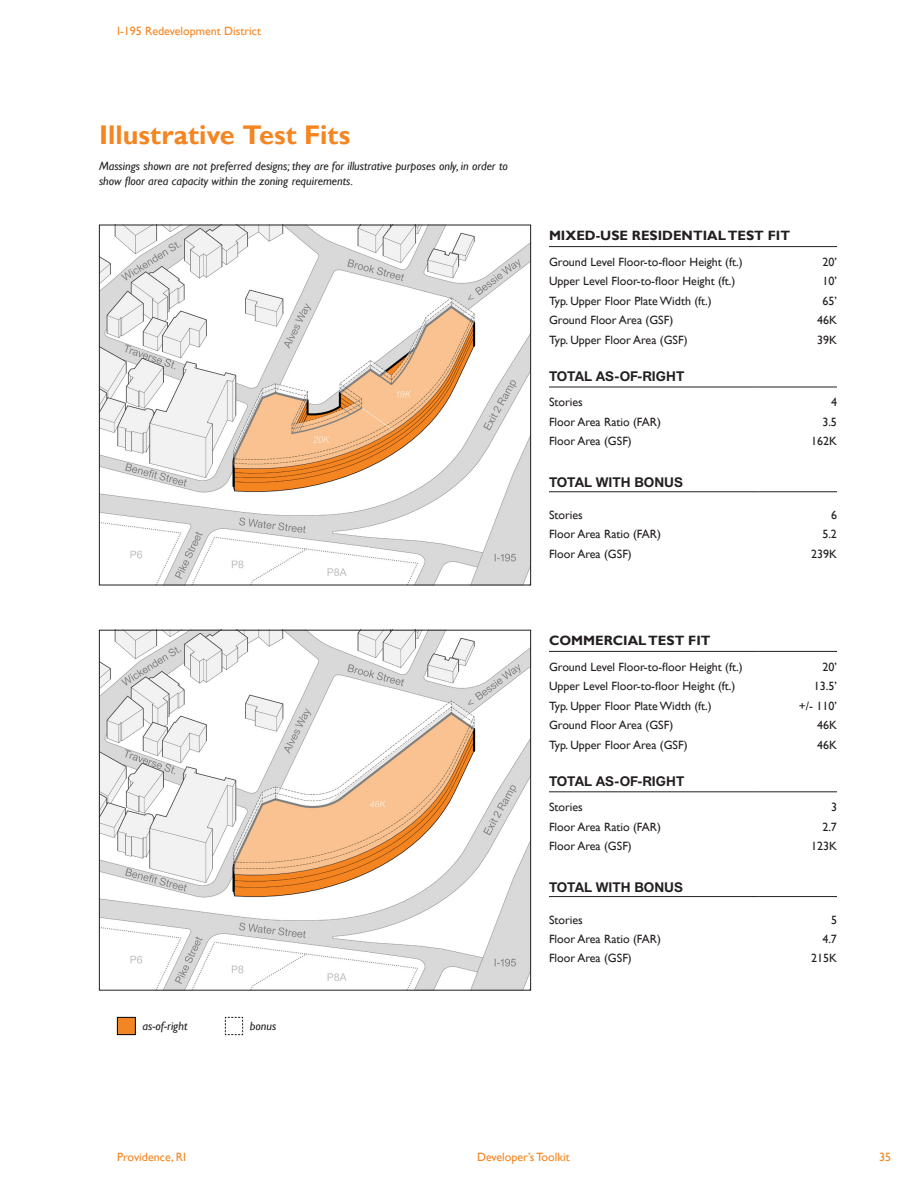
<style>
.page{position:relative;width:918px;height:1188px;background:#fff}
.page>*{position:absolute;margin:0;border:0;box-sizing:border-box;transform-origin:0 0}
.H1_-_30_36_Gill_Sans{font:700 27px "Gill Sans";letter-spacing:.005em;color:#f58521}
.H2_CAPS_-_Union_Bold{font:700 13.5px "Union";color:#231f20}
.A2_Head_level_2{font:700 13.5px "Gill Sans";color:#231f20}
.Chart{font:12px "Gill Sans";color:#231f20}
.BODY{font:italic 12px/15px "Gill Sans";color:#231f20}
.BODY-2{font:12px "Gill Sans";color:#f58521}
._8_10_Gill_Sans_BD_I{font:italic 12px "Gill Sans";color:#231f20}
</style>
<div class="page">
<img style="left:101px;top:227px;width:428px;height:356px">
<div style="left:99px;top:225px;width:432px;height:360px;border:1px solid #231f20"></div>
<img style="left:101px;top:632px;width:428px;height:357px">
<div style="left:99px;top:630px;width:432px;height:361px;border:1px solid #231f20"></div>
<hr style="left:549px;top:387px;width:209px;height:1px;background:#231f20">
<hr style="left:758px;top:387px;width:79px;height:1px;background:#231f20">
<hr style="left:549px;top:491px;width:209px;height:1px;background:#231f20">
<hr style="left:758px;top:491px;width:79px;height:1px;background:#231f20">
<hr style="left:549px;top:246px;width:209px;height:1px;background:#231f20">
<hr style="left:758px;top:246px;width:79px;height:1px;background:#231f20">
<hr style="left:549px;top:791px;width:209px;height:1px;background:#231f20">
<hr style="left:758px;top:791px;width:79px;height:1px;background:#231f20">
<hr style="left:549px;top:896px;width:209px;height:1px;background:#231f20">
<hr style="left:758px;top:896px;width:79px;height:1px;background:#231f20">
<hr style="left:549px;top:651px;width:209px;height:1px;background:#231f20">
<hr style="left:758px;top:651px;width:79px;height:1px;background:#231f20">
<div style="left:117px;top:1017px;width:19px;height:18px;background:#f28624;border:1px solid #000"></div>
<svg style="left:225px;top:1017px;width:18px;height:18px"></svg>
<p class="BODY-2" style="left:117px;top:24px;width:146px">I-195 Redevelopment District</p>
<p class="H1_-_30_36_Gill_Sans" style="left:99px;top:119px;width:253px">Illustrative Test Fits</p>
<p class="BODY" style="left:99px;top:159px;width:410px">Massings shown are not preferred designs; they are for illustrative purposes only, in order to show floor area capacity within the zoning requirements.</p>
<p class="_8_10_Gill_Sans_BD_I" style="left:142px;top:1019px;width:46px">as-of-right</p>
<p class="_8_10_Gill_Sans_BD_I" style="left:250px;top:1019px;width:28px">bonus</p>
<p class="A2_Head_level_2" style="left:549px;top:228px;width:243px">MIXED-USE RESIDENTIAL TEST FIT</p>
<p class="Chart" style="left:549px;top:255px;width:195px">Ground Level Floor-to-floor Height (ft.)</p>
<p class="Chart" style="left:822px;top:255px;width:16px">20’</p>
<p class="Chart" style="left:549px;top:274px;width:188px">Upper Level Floor-to-floor Height (ft.)</p>
<p class="Chart" style="left:822px;top:274px;width:16px">10’</p>
<p class="Chart" style="left:549px;top:294px;width:164px">Typ. Upper Floor Plate Width (ft.)</p>
<p class="Chart" style="left:822px;top:294px;width:16px">65’</p>
<p class="Chart" style="left:549px;top:313px;width:126px">Ground Floor Area (GSF)</p>
<p class="Chart" style="left:817px;top:313px;width:21px">46K</p>
<p class="Chart" style="left:549px;top:333px;width:140px">Typ. Upper Floor Area (GSF)</p>
<p class="Chart" style="left:817px;top:333px;width:21px">39K</p>
<p class="H2_CAPS_-_Union_Bold" style="left:549px;top:368px;width:137px">TOTAL AS-OF-RIGHT</p>
<p class="Chart" style="left:549px;top:395px;width:35px">Stories</p>
<p class="Chart" style="left:831px;top:395px;width:7px">4</p>
<p class="Chart" style="left:549px;top:415px;width:114px">Floor Area Ratio (FAR)</p>
<p class="Chart" style="left:822px;top:415px;width:16px">3.5</p>
<p class="Chart" style="left:549px;top:434px;width:84px">Floor Area (GSF)</p>
<p class="Chart" style="left:811px;top:434px;width:27px">162K</p>
<p class="H2_CAPS_-_Union_Bold" style="left:549px;top:474px;width:135px">TOTAL WITH BONUS</p>
<p class="Chart" style="left:549px;top:508px;width:35px">Stories</p>
<p class="Chart" style="left:831px;top:508px;width:7px">6</p>
<p class="Chart" style="left:549px;top:527px;width:114px">Floor Area Ratio (FAR)</p>
<p class="Chart" style="left:822px;top:527px;width:16px">5.2</p>
<p class="Chart" style="left:549px;top:547px;width:84px">Floor Area (GSF)</p>
<p class="Chart" style="left:811px;top:547px;width:27px">239K</p>
<p class="A2_Head_level_2" style="left:549px;top:632px;width:163px">COMMERCIAL TEST FIT</p>
<p class="Chart" style="left:549px;top:660px;width:195px">Ground Level Floor-to-floor Height (ft.)</p>
<p class="Chart" style="left:822px;top:660px;width:16px">20’</p>
<p class="Chart" style="left:549px;top:679px;width:188px">Upper Level Floor-to-floor Height (ft.)</p>
<p class="Chart" style="left:814px;top:679px;width:25px">13.5’</p>
<p class="Chart" style="left:549px;top:699px;width:164px">Typ. Upper Floor Plate Width (ft.)</p>
<p class="Chart" style="left:799px;top:699px;width:40px">+/- 110’</p>
<p class="Chart" style="left:549px;top:718px;width:126px">Ground Floor Area (GSF)</p>
<p class="Chart" style="left:817px;top:718px;width:21px">46K</p>
<p class="Chart" style="left:549px;top:738px;width:140px">Typ. Upper Floor Area (GSF)</p>
<p class="Chart" style="left:817px;top:738px;width:21px">46K</p>
<p class="H2_CAPS_-_Union_Bold" style="left:549px;top:773px;width:137px">TOTAL AS-OF-RIGHT</p>
<p class="Chart" style="left:549px;top:800px;width:35px">Stories</p>
<p class="Chart" style="left:831px;top:800px;width:7px">3</p>
<p class="Chart" style="left:549px;top:820px;width:114px">Floor Area Ratio (FAR)</p>
<p class="Chart" style="left:822px;top:820px;width:16px">2.7</p>
<p class="Chart" style="left:549px;top:839px;width:84px">Floor Area (GSF)</p>
<p class="Chart" style="left:811px;top:839px;width:27px">123K</p>
<p class="H2_CAPS_-_Union_Bold" style="left:549px;top:879px;width:135px">TOTAL WITH BONUS</p>
<p class="Chart" style="left:549px;top:913px;width:35px">Stories</p>
<p class="Chart" style="left:831px;top:913px;width:7px">5</p>
<p class="Chart" style="left:549px;top:932px;width:114px">Floor Area Ratio (FAR)</p>
<p class="Chart" style="left:822px;top:932px;width:16px">4.7</p>
<p class="Chart" style="left:549px;top:951px;width:84px">Floor Area (GSF)</p>
<p class="Chart" style="left:811px;top:951px;width:27px">215K</p>
<p class="BODY-2" style="left:117px;top:1150px;width:71px">Providence, RI</p>
<p class="BODY-2" style="left:477px;top:1150px;width:94px">Developer’s Toolkit</p>
<p class="BODY-2" style="left:879px;top:1150px;width:13px">35</p>
</div>
